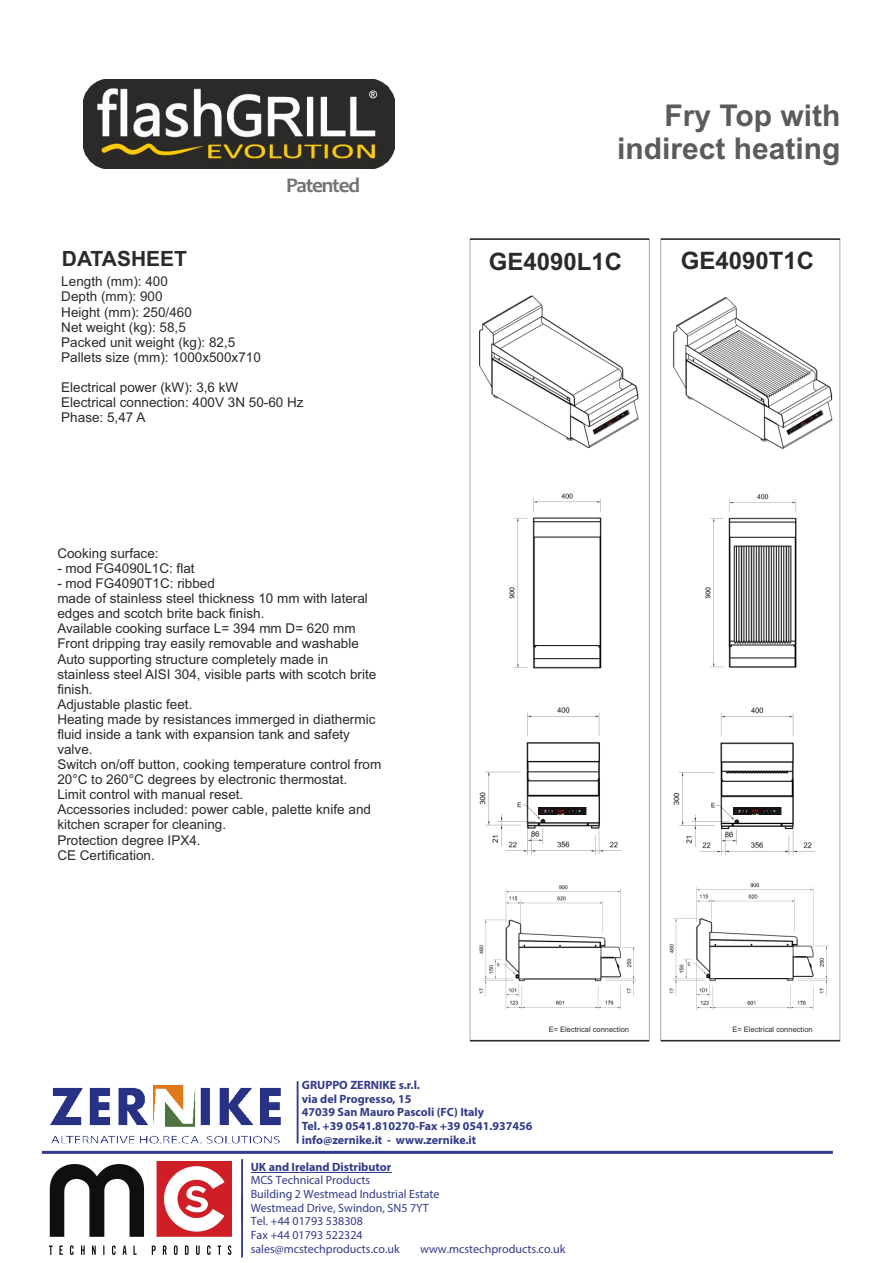
<style>
.page{position:relative;width:893px;height:1263px;background:#fff}
.page>*{position:absolute;margin:0;border:0;box-sizing:border-box;transform-origin:0 0}
.t1{font:700 30px/33.5px "Arial";color:#5b5b5b;text-align:right}
.t2{font:700 24px "Arial";color:#2b2a29}
.t3{font:700 21px "Arial";color:#2b2a29}
.t4{font:700 21px "Candara";letter-spacing:-.055em;color:#727271}
.t5{font:13.5px/15.1px "Arial";color:#2b2a29}
.t6{font:12px/13.6px "Myriad Pro";color:#313b89}
.t7{font:700 12px/13.6px "Myriad Pro";color:#313b89}
.t8{font:7.5px "Arial";color:#2b2a29}
</style>
<div class="page">
<hr style="left:42px;top:1151px;width:791px;height:3px;background:#313b89">
<img style="left:479px;top:295px;width:160px;height:153px">
<img style="left:479px;top:707px;width:143px;height:148px">
<img style="left:479px;top:885px;width:158px;height:125px">
<img style="left:509px;top:493px;width:93px;height:176px">
<img style="left:673px;top:297px;width:160px;height:152px">
<img style="left:705px;top:493px;width:92px;height:175px">
<img style="left:673px;top:707px;width:143px;height:148px">
<img style="left:669px;top:883px;width:160px;height:127px">
<img style="left:786px;top:410px;width:38px;height:25px">
<img style="left:593px;top:409px;width:37px;height:26px">
<div style="left:540px;top:803px;width:38px;height:11px;background:#fefefe"></div>
<svg style="left:539px;top:807px;width:48px;height:8px"></svg>
<div style="left:735px;top:803px;width:38px;height:11px;background:#fefefe"></div>
<img style="left:733px;top:807px;width:48px;height:8px">
<img style="left:84px;top:80px;width:310px;height:89px">
<img style="left:50px;top:1085px;width:230px;height:58px">
<hr style="left:297px;top:1081px;width:1px;height:62px;background:#313b89">
<img style="left:49px;top:1161px;width:182px;height:93px">
<hr style="left:251px;top:1172px;width:140px;height:1px;background:#313b89">
<hr style="left:242px;top:1159px;width:1px;height:62px;background:#313b89">
<hr style="left:242px;top:1195px;width:1px;height:62px;background:#313b89">
<h3 class="t3" style="left:62px;top:251px;width:127px">DATASHEET</h3>
<h3 class="t4" style="left:286px;top:176px;width:75px">Patented</h3>
<p class="t5" style="left:61px;top:275px;width:201px">Length (mm): 400<br>Depth (mm): 900<br>Height (mm): 250/460<br>Net weight (kg): 58,5<br>Packed unit weight (kg): 82,5<br>Pallets size (mm): 1000x500x710</p>
<p class="t5" style="left:61px;top:381px;width:244px">Electrical power (kW): 3,6 kW<br>Electrical connection: 400V 3N 50-60 Hz<br>Phase: 5,47 A</p>
<p class="t5" style="left:57px;top:547px;width:103px">Cooking surface:</p>
<p class="t5" style="left:57px;top:562px;width:139px">- mod FG4090L1C: flat</p>
<p class="t5" style="left:57px;top:577px;width:325px">- mod FG4090T1C: ribbed<br>made of stainless steel thickness 10 mm with lateral edges and scotch brite back finish.<br>Available cooking surface L= 394 mm D= 620 mm Front dripping tray easily removable and washable Auto supporting structure completely made in stainless steel AISI 304, visible parts with scotch brite finish.<br>Adjustable plastic feet.<br>Heating made by resistances immerged in diathermic fluid inside a tank with expansion tank and safety valve.<br>Switch on/off button, cooking temperature control from 20°C to 260°C degrees by electronic thermostat.<br>Limit control with manual reset.<br>Accessories included: power cable, palette knife and kitchen scraper for cleaning.<br>Protection degree IPX4.<br>CE Certification.</p>
<h1 class="t1" style="left:617px;top:101px;width:225px">Fry Top with indirect heating</h1>
<h2 class="t2" style="left:489px;top:252px;width:135px">GE4090L1C</h2>
<h2 class="t2" style="left:681px;top:252px;width:135px">GE4090T1C</h2>
<p class="t8" style="left:549px;top:1027px;width:82px">E= Electrical connection</p>
<p class="t8" style="left:732px;top:1027px;width:82px">E= Electrical connection</p>
<p class="t7" style="left:302px;top:1079px;width:232px">GRUPPO ZERNIKE s.r.l.<br>via del Progresso, 15<br>47039 San Mauro Pascoli (FC) Italy<br>Tel. +39 0541.810270-Fax +39 0541.937456 info@zernike.it - www.zernike.it</p>
<p class="t7" style="left:251px;top:1159px;width:142px">UK and Ireland Distributor</p>
<p class="t6" style="left:251px;top:1173px;width:190px">MCS Technical Products<br>Building 2 Westmead Industrial Estate<br>Westmead Drive, Swindon, SN5 7YT<br>Tel. +44 01793 538308<br>Fax +44 01793 522324 sales@mcstechproducts.co.uk</p>
<p class="t6" style="left:420px;top:1242px;width:147px">www.mcstechproducts.co.uk</p>
</div>
